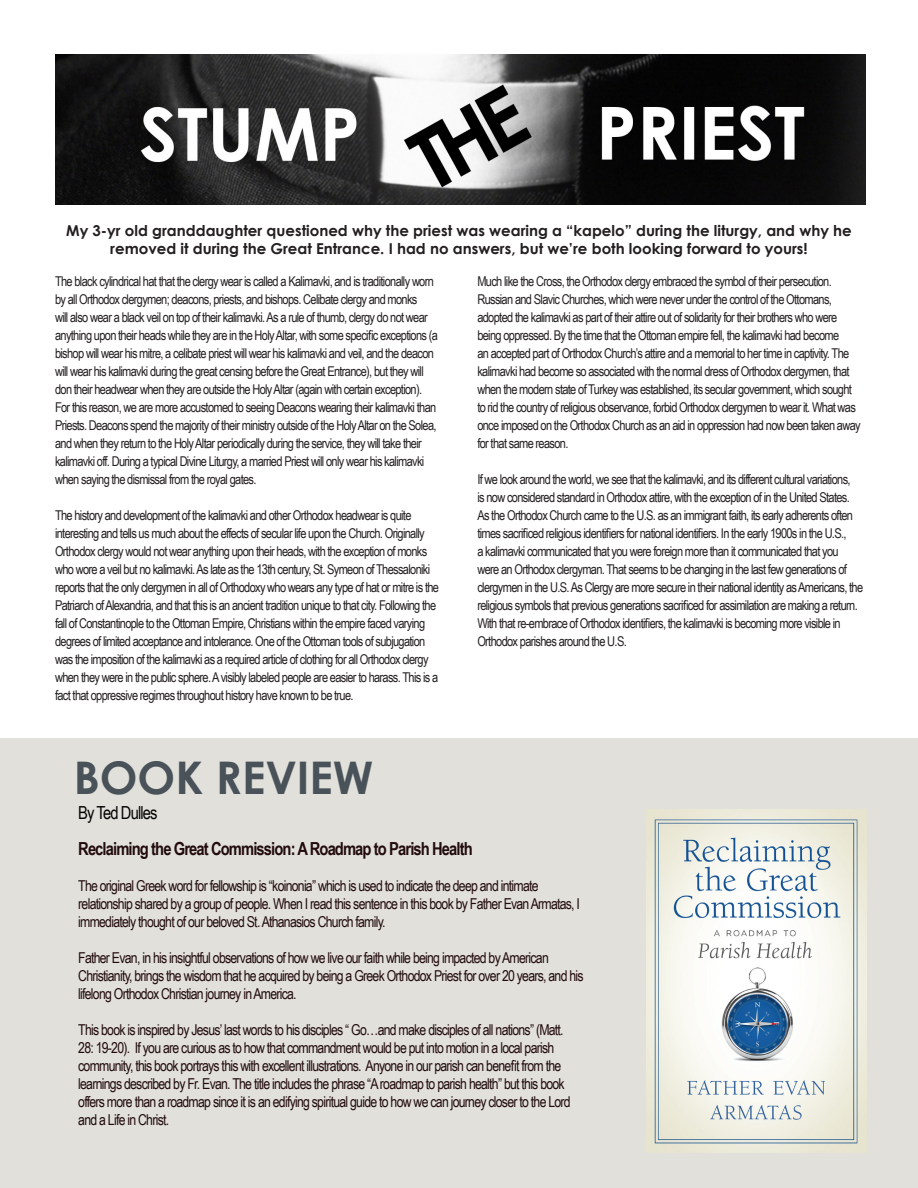
<style>
.page{position:relative;width:918px;height:1188px;background:#fff}
.page>*{position:absolute;margin:0;border:0;box-sizing:border-box;transform-origin:0 0}
.t1{font:700 45px "Century Gothic";color:#495159}
.t2{font:700 18px "Arial Narrow";letter-spacing:-.05em;color:#220b0d}
.t3{font:18px "Arial Narrow";letter-spacing:-.05em;color:#040503}
.t4{font:15px/18px "Arial Narrow";letter-spacing:-.05em;color:#220b0d}
.t5{font:700 15px/18px "Century Gothic";color:#231f20;text-align:center}
.t6{font:13.5px/18px "Arial Narrow";letter-spacing:-.05em;color:#231f20}
</style>
<div class="page">
<img style="left:55px;top:54px;width:811px;height:151px">
<div style="left:0;top:739px;width:918px;height:449px;background:#e1e0da"></div>
<img style="left:647px;top:810px;width:220px;height:343px">
<p class="t5" style="left:66px;top:221px;width:787px">My 3-yr old granddaughter questioned why the priest was wearing a “kapelo” during the liturgy, and why he removed it during the Great Entrance. I had no answers, but we’re both looking forward to yours!</p>
<p class="t6" style="left:477px;top:272px;width:385px">Much like the Cross, the Orthodox clergy embraced the symbol of their persecution.<br>Russian and Slavic Churches, which were never under the control of the Ottomans, adopted the kalimavki as part of their attire out of solidarity for their brothers who were being oppressed. By the time that the Ottoman empire fell, the kalimavki had become<br>an accepted part of Orthodox Church’s attire and a memorial to her time in captivity. The kalimavki had become so associated with the normal dress of Orthodox clergymen, that when the modern state of Turkey was established, its secular government, which sought to rid the country of religious observance, forbid Orthodox clergymen to wear it. What was once imposed on the Orthodox Church as an aid in oppression had now been taken away for that same reason.</p>
<p class="t6" style="left:477px;top:470px;width:387px">If we look around the world, we see that the kalimavki, and its different cultural variations,<br>is now considered standard in Orthodox attire, with the exception of in the United States.<br>As the Orthodox Church came to the U.S. as an immigrant faith, its early adherents often times sacrificed religious identifiers for national identifiers. In the early 1900s in the U.S.,<br>a kalimavki communicated that you were foreign more than it communicated that you were an Orthodox clergyman. That seems to be changing in the last few generations of clergymen in the U.S. As Clergy are more secure in their national identity as Americans, the religious symbols that previous generations sacrificed for assimilation are making a return.<br>With that re-embrace of Orthodox identifiers, the kalimavki is becoming more visible in Orthodox parishes around the U.S.</p>
<p class="t6" style="left:55px;top:272px;width:384px">The black cylindrical hat that the clergy wear is called a Kalimavki, and is traditionally worn by all Orthodox clergymen; deacons, priests, and bishops. Celibate clergy and monks<br>will also wear a black veil on top of their kalimavki. As a rule of thumb, clergy do not wear anything upon their heads while they are in the Holy Altar, with some specific exceptions (a bishop will wear his mitre, a celibate priest will wear his kalimavki and veil, and the deacon will wear his kalimavki during the great censing before the Great Entrance), but they will don their headwear when they are outside the Holy Altar (again with certain exception).<br>For this reason, we are more accustomed to seeing Deacons wearing their kalimavki than Priests. Deacons spend the majority of their ministry outside of the Holy Altar on the Solea, and when they return to the Holy Altar periodically during the service, they will take their kalimavki off. During a typical Divine Liturgy, a married Priest will only wear his kalimavki when saying the dismissal from the royal gates.</p>
<p class="t6" style="left:55px;top:506px;width:386px">The history and development of the kalimavki and other Orthodox headwear is quite interesting and tells us much about the effects of secular life upon the Church. Originally Orthodox clergy would not wear anything upon their heads, with the exception of monks who wore a veil but no kalimavki. As late as the 13th century, St. Symeon of Thessaloniki reports that the only clergymen in all of Orthodoxy who wears any type of hat or mitre is the Patriarch of Alexandria, and that this is an ancient tradition unique to that city. Following the fall of Constantinople to the Ottoman Empire, Christians within the empire faced varying degrees of limited acceptance and intolerance. One of the Ottoman tools of subjugation was the imposition of the kalimavki as a required article of clothing for all Orthodox clergy when they were in the public sphere. A visibly labeled people are easier to harass. This is a fact that oppressive regimes throughout history have known to be true.</p>
<p class="t1" style="left:74px;top:744px;width:301px">BOOK REVIEW</p>
<p class="t3" style="left:78px;top:800px;width:81px">By Ted Dulles</p>
<p class="t2" style="left:78px;top:835px;width:396px">Reclaiming the Great Commission: A Roadmap to Parish Health</p>
<p class="t4" style="left:78px;top:876px;width:503px">The original Greek word for fellowship is “koinonia” which is used to indicate the deep and intimate relationship shared by a group of people. When I read this sentence in this book by Father Evan Armatas, I immediately thought of our beloved St. Athanasios Church family.</p>
<p class="t4" style="left:78px;top:948px;width:507px">Father Evan, in his insightful observations of how we live our faith while being impacted by American<br>Christianity, brings the wisdom that he acquired by being a Greek Orthodox Priest for over 20 years, and his lifelong Orthodox Christian journey in America.</p>
<p class="t4" style="left:78px;top:1020px;width:494px">This book is inspired by Jesus’ last words to his disciples “ Go…and make disciples of all nations” (Matt.<br>28: 19-20). If you are curious as to how that commandment would be put into motion in a local parish community, this book portrays this with excellent illustrations. Anyone in our parish can benefit from the learnings described by Fr. Evan. The title includes the phrase “A roadmap to parish health” but this book offers more than a roadmap since it is an edifying spiritual guide to how we can journey closer to the Lord and a Life in Christ.</p>
</div>
